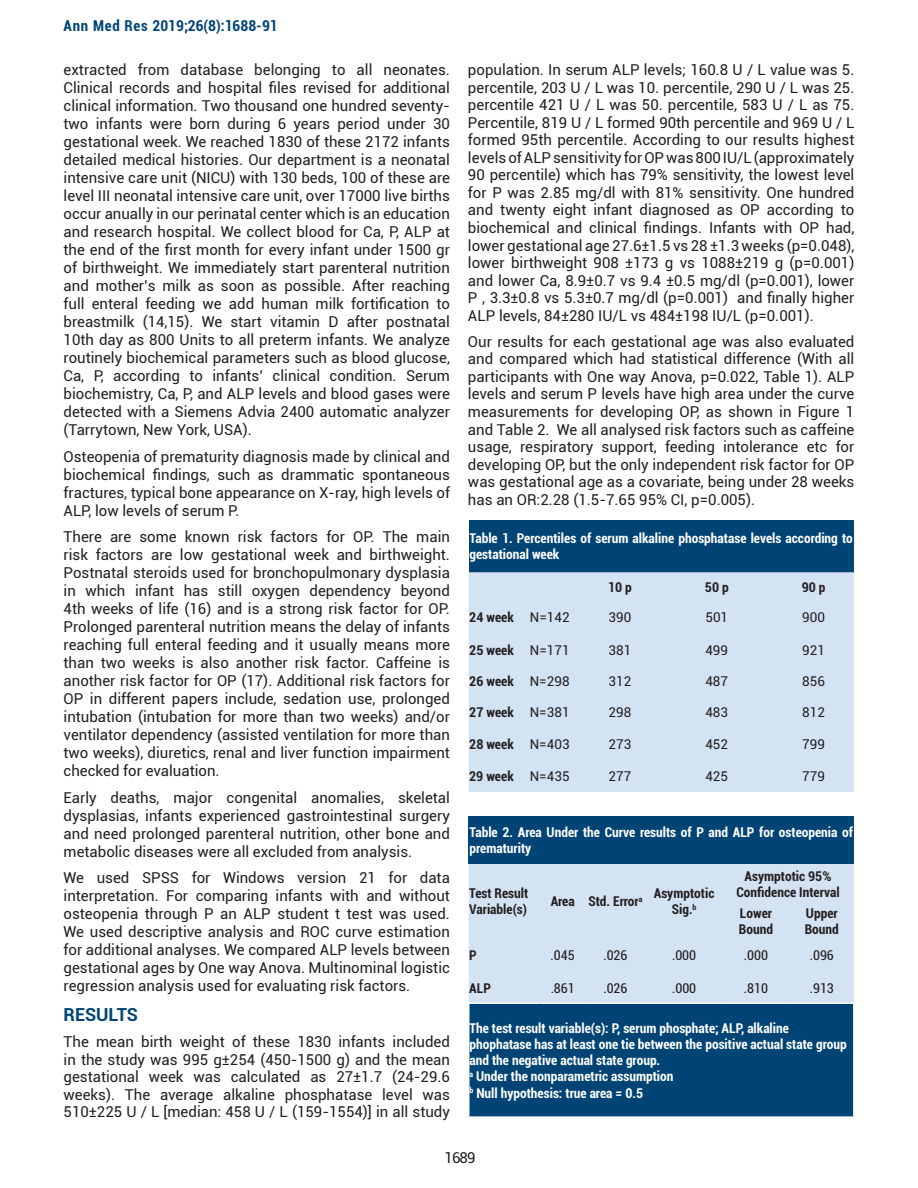
<style>
.page{position:relative;width:918px;height:1188px;background:#fff}
.page>*{position:absolute;margin:0;border:0;box-sizing:border-box;transform-origin:0 0}
.t1{font:700 18px "Roboto";color:#004475}
.t2{font:15px/18px "Roboto";color:#231f20;text-align:justify}
.t3{font:700 condensed 15px "Roboto";color:#004475}
.t4{font:700 condensed 13.5px/16.2px "Roboto";color:#fff}
.t5{font:700 condensed 13.5px/16.2px "Roboto";color:#231f20}
.t6{font:13.5px "Roboto";color:#231f20}
.t7{font:condensed 13.5px "Roboto";color:#231f20}
.s1{font-weight:400;font-stretch:normal}
</style>
<div class="page">
<div style="left:469px;top:520px;width:385px;height:52px;background:#004475"></div>
<div style="left:469px;top:572px;width:385px;height:220px;background:#d4e3f4"></div>
<div style="left:469px;top:816px;width:385px;height:48px;background:#004475"></div>
<div style="left:469px;top:864px;width:385px;height:138px;background:#d4e3f4"></div>
<div style="left:469px;top:1003px;width:385px;height:114px;background:#004475"></div>
<hr style="left:468px;top:1002px;width:73px;height:2px;background:#fff">
<hr style="left:468px;top:1004px;width:2px;height:112px;background:#fff">
<hr style="left:541px;top:1002px;width:44px;height:2px;background:#fff">
<hr style="left:585px;top:1002px;width:61px;height:2px;background:#fff">
<hr style="left:646px;top:1002px;width:76px;height:2px;background:#fff">
<hr style="left:722px;top:1002px;width:68px;height:2px;background:#fff">
<hr style="left:790px;top:1002px;width:65px;height:2px;background:#fff">
<hr style="left:853px;top:1004px;width:2px;height:112px;background:#fff">
<hr style="left:468px;top:1116px;width:73px;height:2px;background:#fff">
<hr style="left:541px;top:1116px;width:44px;height:2px;background:#fff">
<hr style="left:585px;top:1116px;width:61px;height:2px;background:#fff">
<hr style="left:646px;top:1116px;width:76px;height:2px;background:#fff">
<hr style="left:722px;top:1116px;width:68px;height:2px;background:#fff">
<hr style="left:790px;top:1116px;width:65px;height:2px;background:#fff">
<p class="t3" style="left:64px;top:15px;width:216px">Ann Med Res 2019;26(8):1688-91</p>
<p class="t2" style="left:64px;top:60px;width:388px">extracted from database belonging to all neonates.<br>Clinical records and hospital files revised for additional clinical information. Two thousand one hundred seventy&shy;two infants were born during 6 years period under 30 gestational week. We reached 1830 of these 2172 infants detailed medical histories. Our department is a neonatal intensive care unit (NICU) with 130 beds, 100 of these are level III neonatal intensive care unit, over 17000 live births occur anually in our perinatal center which is an education and research hospital. We collect blood for Ca, P, ALP at the end of the first month for every infant under 1500 gr of birthweight. We immediately start parenteral nutrition and mother’s milk as soon as possible. After reaching full enteral feeding we add human milk fortification to breastmilk (14,15). We start vitamin D after postnatal 10th day as 800 Units to all preterm infants. We analyze routinely biochemical parameters such as blood glucose, Ca, P, according to infants’ clinical condition. Serum biochemistry, Ca, P, and ALP levels and blood gases were detected with a Siemens Advia 2400 automatic analyzer (Tarrytown, New York, USA).</p>
<p class="t2" style="left:64px;top:447px;width:388px">Osteopenia of prematurity diagnosis made by clinical and biochemical findings, such as drammatic spontaneous fractures, typical bone appearance on X-ray, high levels of ALP, low levels of serum P.</p>
<p class="t2" style="left:64px;top:527px;width:388px">There are some known risk factors for OP. The main risk factors are low gestational week and birthweight.<br>Postnatal steroids used for bronchopulmonary dysplasia in which infant has still oxygen dependency beyond 4th weeks of life (16) and is a strong risk factor for OP.<br>Prolonged parenteral nutrition means the delay of infants reaching full enteral feeding and it usually means more than two weeks is also another risk factor. Caffeine is another risk factor for OP (17). Additional risk factors for OP in different papers include, sedation use, prolonged intubation (intubation for more than two weeks) and/or ventilator dependency (assisted ventilation for more than two weeks), diuretics, renal and liver function impairment checked for evaluation.</p>
<p class="t2" style="left:64px;top:788px;width:388px">Early deaths, major congenital anomalies, skeletal dysplasias, infants experienced gastrointestinal surgery and need prolonged parenteral nutrition, other bone and metabolic diseases were all excluded from analysis.</p>
<p class="t2" style="left:64px;top:868px;width:388px">We used SPSS for Windows version 21 for data interpretation. For comparing infants with and without osteopenia through P an ALP student t test was used.<br>We used descriptive analysis and ROC curve estimation for additional analyses. We compared ALP levels between gestational ages by One way Anova. Multinominal logistic regression analysis used for evaluating risk factors.</p>
<p class="t1" style="left:64px;top:1002px;width:76px">RESULTS</p>
<p class="t2" style="left:64px;top:1033px;width:388px;line-height:17.5px">The mean birth weight of these 1830 infants included in the study was 995 g±254 (450-1500 g) and the mean gestational week was calculated as 27±1.7 (24-29.6 weeks). The average alkaline phosphatase level was 510±225 U / L [median: 458 U / L (159-1554)] in all study</p>
<p class="t2" style="left:468px;top:60px;width:388px;line-height:17.5px">population. In serum ALP levels; 160.8 U / L value was 5. percentile, 203 U / L was 10. percentile, 290 U / L was 25. percentile 421 U / L was 50. percentile, 583 U / L as 75.<br>Percentile, 819 U / L formed 90th percentile and 969 U / L formed 95th percentile. According to our results highest levels of ALP sensitivity for OP was 800 IU/L (approximately 90 percentile) which has 79% sensitivity, the lowest level for P was 2.85 mg/dl with 81% sensitivity. One hundred and twenty eight infant diagnosed as OP according to biochemical and clinical findings. Infants with OP had, lower gestational age 27.6±1.5 vs 28 ±1.3 weeks (p=0.048), lower birthweight 908 ±173 g vs 1088±219 g (p=0.001) and lower Ca, 8.9±0.7 vs 9.4 ±0.5 mg/dl (p=0.001), lower P , 3.3±0.8 vs 5.3±0.7 mg/dl (p=0.001) and finally higher ALP levels, 84±280 IU/L vs 484±198 IU/L (p=0.001).</p>
<p class="t2" style="left:468px;top:332px;width:388px;line-height:17.5px">Our results for each gestational age was also evaluated and compared which had statistical difference (With all participants with One way Anova, p=0.022, Table 1). ALP levels and serum P levels have high area under the curve measurements for developing OP, as shown in Figure 1 and Table 2. We all analysed risk factors such as caffeine usage, respiratory support, feeding intolerance etc for developing OP, but the only independent risk factor for OP was gestational age as a covariate, being under 28 weeks has an OR:2.28 (1.5-7.65 95% CI, p=0.005).</p>
<p class="t4" style="left:470px;top:530px;width:385px">Table 1. Percentiles of serum alkaline phosphatase levels according to gestational week</p>
<p class="t5" style="left:608px;top:578px;width:25px">10 p</p>
<p class="t5" style="left:705px;top:578px;width:25px">50 p</p>
<p class="t5" style="left:802px;top:578px;width:25px">90 p</p>
<p class="t5" style="left:469px;top:609px;width:102px">24 week <span class="s1">N=142</span></p>
<p class="t6" style="left:609px;top:608px;width:24px">390</p>
<p class="t6" style="left:705px;top:608px;width:24px">501</p>
<p class="t6" style="left:802px;top:608px;width:24px">900</p>
<p class="t5" style="left:469px;top:641px;width:102px">25 week <span class="s1">N=171</span></p>
<p class="t6" style="left:609px;top:640px;width:24px">381</p>
<p class="t6" style="left:705px;top:640px;width:24px">499</p>
<p class="t6" style="left:802px;top:640px;width:24px">921</p>
<p class="t5" style="left:469px;top:672px;width:102px">26 week <span class="s1">N=298</span></p>
<p class="t6" style="left:609px;top:672px;width:24px">312</p>
<p class="t6" style="left:705px;top:672px;width:24px">487</p>
<p class="t6" style="left:802px;top:672px;width:24px">856</p>
<p class="t5" style="left:469px;top:703px;width:102px">27 week <span class="s1">N=381</span></p>
<p class="t6" style="left:609px;top:702px;width:24px">298</p>
<p class="t6" style="left:705px;top:702px;width:24px">483</p>
<p class="t6" style="left:802px;top:702px;width:24px">812</p>
<p class="t5" style="left:469px;top:735px;width:102px">28 week <span class="s1">N=403</span></p>
<p class="t6" style="left:609px;top:734px;width:24px">273</p>
<p class="t6" style="left:705px;top:734px;width:24px">452</p>
<p class="t6" style="left:802px;top:734px;width:24px">799</p>
<p class="t5" style="left:469px;top:768px;width:102px">29 week <span class="s1">N=435</span></p>
<p class="t6" style="left:609px;top:767px;width:24px">277</p>
<p class="t6" style="left:705px;top:767px;width:24px">425</p>
<p class="t6" style="left:802px;top:767px;width:24px">779</p>
<p class="t4" style="left:470px;top:824px;width:385px">Table 2. Area Under the Curve results of P and ALP for osteopenia of prematurity</p>
<p class="t5" style="left:469px;top:885px;width:60px">Test Result<br>Variable(s)</p>
<p class="t5" style="left:551px;top:893px;width:165px">Area Std. Error<sup>a</sup> Asymptotic</p>
<p class="t5" style="left:736px;top:867px;width:105px;text-align:center">Asymptotic 95%<br>Confidence Interval</p>
<p class="t5" style="left:739px;top:905px;width:36px">Lower<br>Bound</p>
<p class="t5" style="left:805px;top:905px;width:36px">Upper<br>Bound</p>
<p class="t5" style="left:672px;top:901px;width:26px">Sig.<sup>b</sup></p>
<p class="t5" style="left:469px;top:947px;width:9px">P</p>
<p class="t7" style="left:551px;top:946px;width:26px">.045</p>
<p class="t7" style="left:603px;top:946px;width:26px">.026</p>
<p class="t7" style="left:672px;top:946px;width:26px">.000</p>
<p class="t7" style="left:744px;top:946px;width:26px">.000</p>
<p class="t7" style="left:810px;top:946px;width:26px">.096</p>
<p class="t5" style="left:469px;top:979px;width:23px">ALP</p>
<p class="t7" style="left:551px;top:978px;width:26px">.861</p>
<p class="t7" style="left:603px;top:978px;width:26px">.026</p>
<p class="t7" style="left:672px;top:978px;width:26px">.000</p>
<p class="t7" style="left:744px;top:978px;width:26px">.810</p>
<p class="t7" style="left:810px;top:978px;width:26px">.913</p>
<p class="t4" style="left:469px;top:1019px;width:379px">The test result variable(s): P, serum phosphate; ALP, alkaline phophatase has at least one tie between the positive actual state group and the negative actual state group.<br><sup>a</sup> Under the nonparametric assumption<br><sup>b</sup> Null hypothesis: true area = 0.5</p>
<p class="t2" style="left:445px;top:1148px;width:32px">1689</p>
</div>
